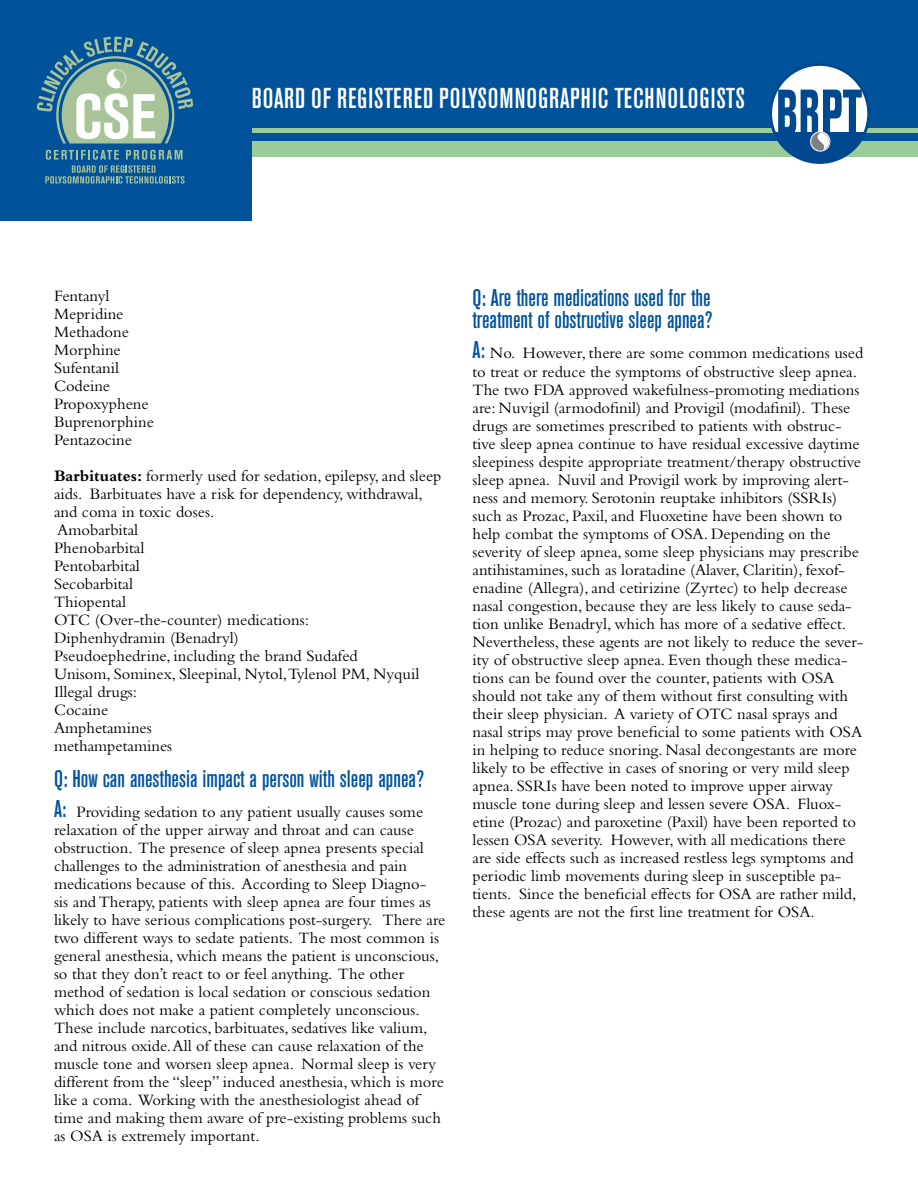
<style>
.page{position:relative;width:918px;height:1188px;background:#fff}
.page>*{position:absolute;margin:0;border:0;box-sizing:border-box;transform-origin:0 0}
.t1{font:500 condensed 28.5px "Akzidenz Grotesk BE";letter-spacing:.03em;color:#fff}
.t2{font:500 condensed 24px/22.5px "Akzidenz Grotesk BE";color:#00539b}
.t3{font:16.5px/18px "Bembo";color:#000}
.s1{font-weight:700}
.s2{font-family:"Akzidenz Grotesk BE";font-weight:500;font-stretch:condensed;font-size:24px;color:#00539b}
</style>
<div class="page">
<div style="left:0;top:0;width:918px;height:143px;background:#00539b"></div>
<hr style="left:203px;top:129px;width:715px;height:4px;background:#9c9">
<div style="left:203px;top:141px;width:715px;height:16px;background:#9c9"></div>
<div style="left:0;top:0;width:251px;height:220px;background:#00539b"></div>
<svg style="left:37px;top:37px;width:156px;height:106px"></svg>
<svg style="left:45px;top:150px;width:140px;height:34px"></svg>
<svg style="left:770px;top:64px;width:99px;height:99px;background:#dae5ef"></svg>
<svg style="left:770px;top:90px;width:98px;height:73px"></svg>
<h1 class="t1" style="left:252px;top:82px;width:494px">BOARD OF REGISTERED POLYSOMNOGRAPHIC TECHNOLOGISTS</h1>
<p class="t3" style="left:54px;top:286px;width:102px">Fentanyl<br>Mepridine<br>Methadone<br>Morphine<br>Sufentanil<br>Codeine<br>Propoxyphene<br>Buprenorphine<br>Pentazocine</p>
<p class="t3" style="left:54px;top:466px;width:389px"><span class="s1">Barbituates:</span> formerly used for sedation, epilepsy, and sleep aids. Barbituates have a risk for dependency, withdrawal, and coma in toxic doses.<br>Amobarbital<br>Phenobarbital<br>Pentobarbital<br>Secobarbital<br>Thiopental<br>OTC (Over-the-counter) medications:<br>Diphenhydramin (Benadryl)<br>Pseudoephedrine, including the brand Sudafed<br>Unisom, Sominex, Sleepinal, Nytol,Tylenol PM, Nyquil<br>Illegal drugs:<br>Cocaine<br>Amphetamines<br>methampetamines</p>
<h2 class="t2" style="left:54px;top:768px;width:372px">Q: How can anesthesia impact a person with sleep apnea?</h2>
<p class="t3" style="left:54px;top:802px;width:393px"><span class="s2">A:</span> Providing sedation to any patient usually causes some relaxation of the upper airway and throat and can cause obstruction. The presence of sleep apnea presents special challenges to the administration of anesthesia and pain medications because of this. According to Sleep Diagno-<br>sis and Therapy, patients with sleep apnea are four times as likely to have serious complications post-surgery. There are two different ways to sedate patients. The most common is general anesthesia, which means the patient is unconscious, so that they don’t react to or feel anything. The other method of sedation is local sedation or conscious sedation which does not make a patient completely unconscious.<br>These include narcotics, barbituates, sedatives like valium, and nitrous oxide. All of these can cause relaxation of the muscle tone and worsen sleep apnea. Normal sleep is very different from the “sleep” induced anesthesia, which is more like a coma. Working with the anesthesiologist ahead of time and making them aware of pre-existing problems such as OSA is extremely important.</p>
<h2 class="t2" style="left:472px;top:287px;width:242px">Q: Are there medications used for the treatment of obstructive sleep apnea?</h2>
<p class="t3" style="left:472px;top:344px;width:392px"><span class="s2">A:</span> No. However, there are some common medications used to treat or reduce the symptoms of obstructive sleep apnea.<br>The two FDA approved wakefulness-promoting mediations are: Nuvigil (armodofinil) and Provigil (modafinil). These drugs are sometimes prescribed to patients with obstruc&shy;tive sleep apnea continue to have residual excessive daytime sleepiness despite appropriate treatment/therapy obstructive sleep apnea. Nuvil and Provigil work by improving alert&shy;ness and memory. Serotonin reuptake inhibitors (SSRIs) such as Prozac, Paxil, and Fluoxetine have been shown to help combat the symptoms of OSA. Depending on the severity of sleep apnea, some sleep physicians may prescribe antihistamines, such as loratadine (Alaver, Claritin), fexof&shy;enadine (Allegra), and cetirizine (Zyrtec) to help decrease nasal congestion, because they are less likely to cause seda&shy;tion unlike Benadryl, which has more of a sedative effect.<br>Nevertheless, these agents are not likely to reduce the sever&shy;ity of obstructive sleep apnea. Even though these medica&shy;tions can be found over the counter, patients with OSA should not take any of them without first consulting with their sleep physician. A variety of OTC nasal sprays and nasal strips may prove beneficial to some patients with OSA in helping to reduce snoring. Nasal decongestants are more likely to be effective in cases of snoring or very mild sleep apnea. SSRIs have been noted to improve upper airway muscle tone during sleep and lessen severe OSA. Fluox&shy;etine (Prozac) and paroxetine (Paxil) have been reported to lessen OSA severity. However, with all medications there are side effects such as increased restless legs symptoms and periodic limb movements during sleep in susceptible pa&shy;tients. Since the beneficial effects for OSA are rather mild, these agents are not the first line treatment for OSA.</p>
</div>
